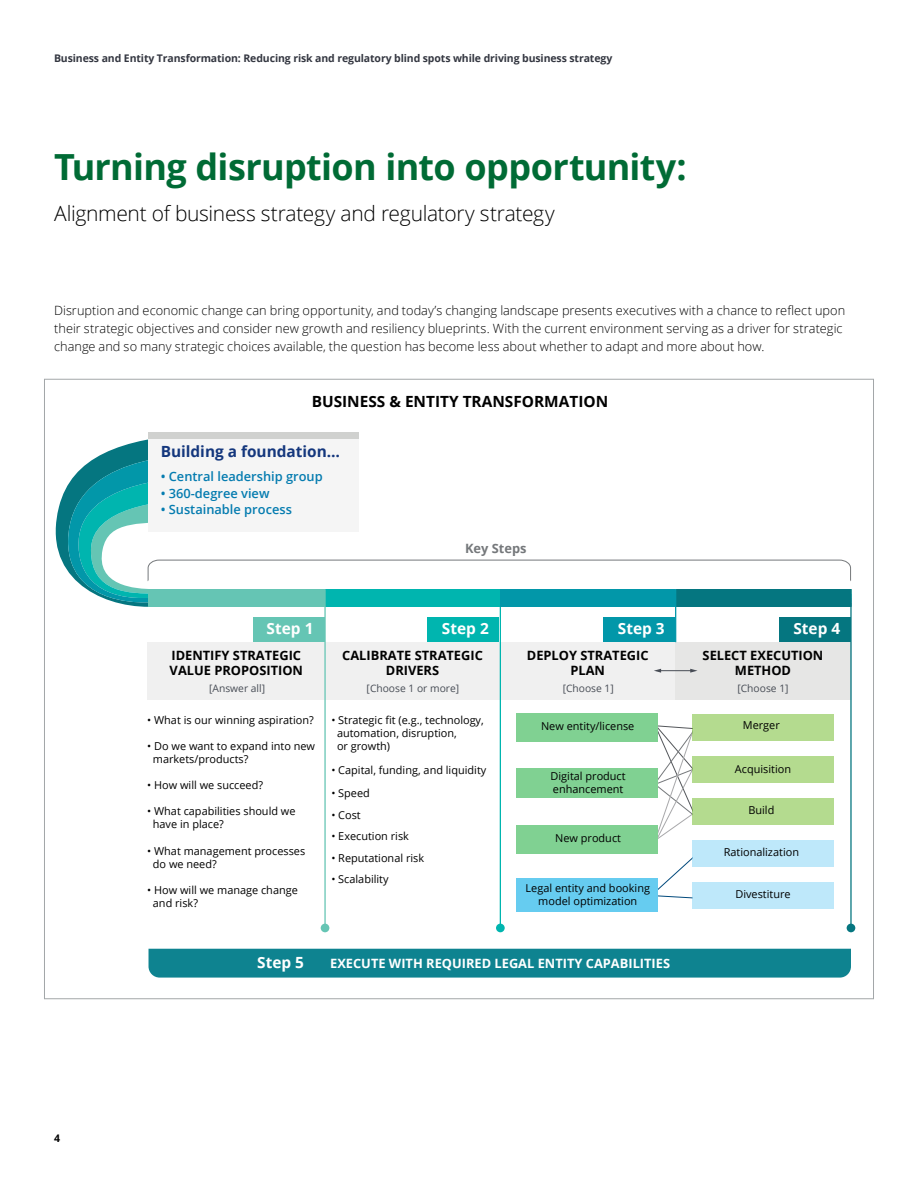
<style>
.page{position:relative;width:918px;height:1188px;background:#fff}
.page>*{position:absolute;margin:0;border:0;box-sizing:border-box;transform-origin:0 0}
.Cover_headline_bold__19_23pt{font:700 36px "Open Sans";letter-spacing:-.02em;color:#006b35}
.Introduction__14_18pt{font:300 21px "Open Sans";letter-spacing:-.015em;color:#000}
.t1{font:700 15.45px "Open Sans";color:#000}
.t2{font:700 15.45px "Open Sans";color:#fff}
.t3{font:700 15.45px "Open Sans";color:#14377d}
.t4{font:700 12.9px/15.5px "Open Sans";color:#000;text-align:center}
.t5{font:600 12.9px "Open Sans";color:#057cb0}
.t6{font:700 12.9px "Open Sans";color:#fff}
.t7{font:700 12.9px "Open Sans";color:#75787b}
.Body_copy__8_5_12pt{font:300 12.75px/18px "Open Sans";letter-spacing:.005em;color:#000}
.t8{font:10.95px/13px "Open Sans";color:#000}
.t9{font:700 10.5px "Open Sans";letter-spacing:-.01em;color:#343741}
.t10{font:700 10.5px "Open Sans";color:#000}
.t11{font:10.2px "Open Sans";color:#474c55}
</style>
<div class="page">
<svg style="left:658px;top:720px;width:35px;height:124px"></svg>
<svg style="left:658px;top:853px;width:35px;height:46px"></svg>
<div style="left:147px;top:642px;width:703px;height:57px;background:#f0f0f0"></div>
<svg style="left:55px;top:433px;width:94px;height:174px"></svg>
<svg style="left:68px;top:454px;width:775px;height:148px"></svg>
<div style="left:149px;top:425px;width:200px;height:117px;background:#fff"></div>
<div style="left:517px;top:713px;width:141px;height:28px;background:#80d192"></div>
<div style="left:693px;top:714px;width:141px;height:26px;background:#b4db8f"></div>
<div style="left:693px;top:756px;width:141px;height:26px;background:#b4db8f"></div>
<div style="left:693px;top:798px;width:141px;height:26px;background:#b4db8f"></div>
<div style="left:693px;top:840px;width:141px;height:26px;background:#bee8fa"></div>
<div style="left:693px;top:883px;width:141px;height:26px;background:#bee8fa"></div>
<div style="left:517px;top:768px;width:141px;height:30px;background:#80d192"></div>
<div style="left:517px;top:826px;width:141px;height:28px;background:#80d192"></div>
<div style="left:517px;top:878px;width:141px;height:33px;background:#66ccf0"></div>
<div style="left:253px;top:618px;width:72px;height:24px;background:#65c5b4"></div>
<div style="left:427px;top:618px;width:72px;height:24px;background:#00b5af"></div>
<div style="left:603px;top:618px;width:72px;height:24px;background:#0297a9"></div>
<div style="left:779px;top:618px;width:72px;height:24px;background:#057680"></div>
<hr style="left:850px;top:589px;width:2px;height:339px;background:#057680">
<div style="left:847px;top:924px;width:8px;height:8px;background:#057680;border-radius:50%"></div>
<hr style="left:500px;top:590px;width:1px;height:338px;background:#00b5af">
<div style="left:496px;top:924px;width:9px;height:8px;background:#00b5af;border-radius:50%"></div>
<div style="left:149px;top:949px;width:702px;height:29px;background:#0e8390"></div>
<svg style="left:148px;top:560px;width:703px;height:21px"></svg>
<div style="left:149px;top:432px;width:210px;height:99px;background:#f5f5f5"></div>
<div style="left:149px;top:589px;width:176px;height:18px;background:#65c5b4"></div>
<div style="left:325px;top:589px;width:175px;height:18px;background:#00b5af"></div>
<div style="left:500px;top:589px;width:175px;height:18px;background:#0297a9"></div>
<div style="left:676px;top:589px;width:174px;height:18px;background:#057680"></div>
<hr style="left:324px;top:589px;width:2px;height:339px;background:#65c5b4">
<div style="left:321px;top:924px;width:8px;height:8px;background:#65c5b4;border-radius:50%"></div>
<hr style="left:675px;top:589px;width:1px;height:53px;background:#0297a9">
<hr style="left:660px;top:670px;width:32px;height:1px;background:#474c55">
<svg style="left:654px;top:669px;width:7px;height:4px"></svg>
<svg style="left:690px;top:669px;width:8px;height:4px"></svg>
<div style="left:149px;top:432px;width:210px;height:6px;background:#d0d1cf"></div>
<p class="t9" style="left:54px;top:51px;width:560px">Business and Entity Transformation: Reducing risk and regulatory blind spots while driving business strategy</p>
<p class="Cover_headline_bold__19_23pt" style="left:54px;top:142px;width:634px">Turning disruption into opportunity:</p>
<p class="Introduction__14_18pt" style="left:54px;top:198px;width:502px">Alignment of business strategy and regulatory strategy</p>
<p class="Body_copy__8_5_12pt" style="left:54px;top:301px;width:793px">Disruption and economic change can bring opportunity, and today’s changing landscape presents executives with a chance to reflect upon their strategic objectives and consider new growth and resiliency blueprints. With the current environment serving as a driver for strategic change and so many strategic choices available, the question has become less about whether to adapt and more about how.</p>
<p class="t1" style="left:312px;top:391px;width:298px">BUSINESS &amp; ENTITY TRANSFORMATION</p>
<p class="t10" style="left:54px;top:1131px;width:7px">4</p>
<p class="t3" style="left:161px;top:440px;width:181px">Building a foundation…</p>
<p class="t5" style="left:161px;top:467px;width:164px">• Central leadership group</p>
<p class="t5" style="left:161px;top:484px;width:110px">• 360-degree view</p>
<p class="t5" style="left:161px;top:501px;width:133px">• Sustainable process</p>
<p class="t7" style="left:465px;top:539px;width:63px">Key Steps</p>
<p class="t2" style="left:267px;top:618px;width:48px">Step 1</p>
<p class="t4" style="left:170px;top:647px;width:135px;text-align:left">IDENTIFY STRATEGIC<br>VALUE PROPOSITION</p>
<p class="t11" style="left:209px;top:681px;width:57px">[Answer all]</p>
<p class="t8" style="left:147px;top:713px;width:168px">• What is our winning aspiration?</p>
<p class="t8" style="left:153px;top:739px;width:164px;text-indent:-6px">• Do we want to expand into new markets/products?</p>
<p class="t8" style="left:147px;top:778px;width:117px">• How will we succeed?</p>
<p class="t8" style="left:153px;top:804px;width:144px;text-indent:-6px">• What capabilities should we have in place?</p>
<p class="t8" style="left:153px;top:844px;width:154px;text-indent:-6px">• What management processes do we need?</p>
<p class="t8" style="left:153px;top:883px;width:146px;text-indent:-6px">• How will we manage change and risk?</p>
<p class="t2" style="left:442px;top:618px;width:48px">Step 2</p>
<p class="t4" style="left:342px;top:647px;width:142px">CALIBRATE STRATEGIC<br>DRIVERS</p>
<p class="t11" style="left:367px;top:681px;width:94px">[Choose 1 or more]</p>
<p class="t8" style="left:337px;top:713px;width:148px;text-indent:-6px">• Strategic fit (e.g., technology, automation, disruption,<br>or growth)</p>
<p class="t8" style="left:331px;top:763px;width:157px">• Capital, funding, and liquidity</p>
<p class="t8" style="left:331px;top:786px;width:40px">• Speed</p>
<p class="t8" style="left:331px;top:808px;width:31px">• Cost</p>
<p class="t8" style="left:331px;top:829px;width:79px">• Execution risk</p>
<p class="t8" style="left:331px;top:851px;width:94px">• Reputational risk</p>
<p class="t8" style="left:331px;top:873px;width:59px">• Scalability</p>
<p class="t2" style="left:618px;top:618px;width:48px">Step 3</p>
<p class="t4" style="left:527px;top:647px;width:123px">DEPLOY STRATEGIC<br>PLAN</p>
<p class="t11" style="left:563px;top:681px;width:53px">[Choose 1]</p>
<p class="t8" style="left:541px;top:719px;width:95px">New entity/license</p>
<p class="t8" style="left:551px;top:769px;width:77px">Digital product enhancement</p>
<p class="t8" style="left:555px;top:831px;width:67px">New product</p>
<p class="t8" style="left:526px;top:881px;width:126px;text-align:center">Legal entity and booking model optimization</p>
<p class="t2" style="left:257px;top:951px;width:48px">Step 5</p>
<p class="t6" style="left:330px;top:955px;width:341px">EXECUTE WITH REQUIRED LEGAL ENTITY CAPABILITIES</p>
<p class="t2" style="left:793px;top:618px;width:48px">Step 4</p>
<p class="t4" style="left:703px;top:647px;width:122px">SELECT EXECUTION<br>METHOD</p>
<p class="t11" style="left:737px;top:681px;width:53px">[Choose 1]</p>
<p class="t8" style="left:743px;top:718px;width:38px">Merger</p>
<p class="t8" style="left:735px;top:762px;width:58px">Acquisition</p>
<p class="t8" style="left:748px;top:803px;width:27px">Build</p>
<p class="t8" style="left:724px;top:845px;width:77px">Rationalization</p>
<p class="t8" style="left:735px;top:888px;width:57px">Divestiture</p>
</div>
